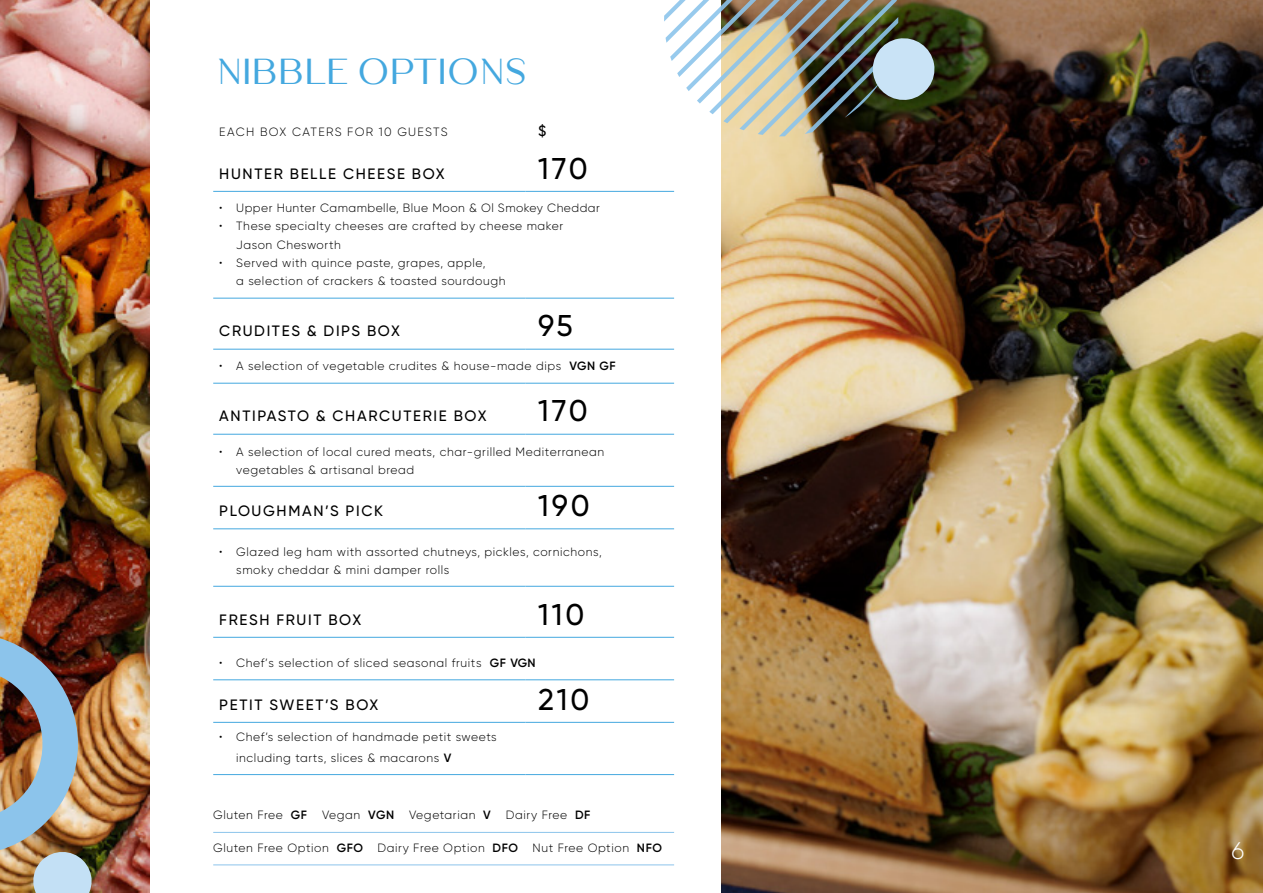
<style>
.page{position:relative;width:1263px;height:893px;background:#fff}
.page>*{position:absolute;margin:0;border:0;box-sizing:border-box;transform-origin:0 0}
.t1{font:36px "Cremona";letter-spacing:.025em;color:#44a8df}
.t2{font:500 30px "Gilroy";letter-spacing:.1em;color:#000}
.t3{font:300 24px "Gilroy";color:#fff}
.t4{font:500 15px "Gilroy";letter-spacing:.11em;color:#000}
.t5{font:300 12px/18px "Gilroy";letter-spacing:.05em;color:#000}
.t6{font:300 12px "Gilroy";letter-spacing:.105em;color:#000}
.s1{font-weight:600}
</style>
<div class="page">
<img style="left:0;top:0;width:149px;height:893px">
<img style="left:721px;top:0;width:542px;height:893px">
<img style="left:664px;top:0;width:273px;height:136px">
<img style="left:0;top:622px;width:94px;height:271px">
<hr style="left:213px;top:832px;width:461px;height:1px;background:#8cc4eb">
<hr style="left:213px;top:865px;width:461px;height:1px;background:#8cc4eb">
<hr style="left:213px;top:191px;width:312px;height:1px;background:#44a8df">
<hr style="left:525px;top:191px;width:149px;height:1px;background:#44a8df">
<hr style="left:213px;top:298px;width:312px;height:1px;background:#44a8df">
<hr style="left:525px;top:298px;width:149px;height:1px;background:#44a8df">
<hr style="left:213px;top:349px;width:312px;height:1px;background:#44a8df">
<hr style="left:525px;top:349px;width:149px;height:1px;background:#44a8df">
<hr style="left:213px;top:383px;width:312px;height:1px;background:#44a8df">
<hr style="left:525px;top:383px;width:149px;height:1px;background:#44a8df">
<hr style="left:213px;top:434px;width:312px;height:1px;background:#44a8df">
<hr style="left:525px;top:434px;width:149px;height:1px;background:#44a8df">
<hr style="left:213px;top:486px;width:312px;height:1px;background:#44a8df">
<hr style="left:525px;top:486px;width:149px;height:1px;background:#44a8df">
<hr style="left:213px;top:529px;width:312px;height:1px;background:#44a8df">
<hr style="left:525px;top:529px;width:149px;height:1px;background:#44a8df">
<hr style="left:213px;top:586px;width:312px;height:1px;background:#44a8df">
<hr style="left:525px;top:586px;width:149px;height:1px;background:#44a8df">
<hr style="left:213px;top:637px;width:312px;height:1px;background:#44a8df">
<hr style="left:525px;top:637px;width:149px;height:1px;background:#44a8df">
<hr style="left:213px;top:680px;width:312px;height:1px;background:#44a8df">
<hr style="left:525px;top:680px;width:149px;height:1px;background:#44a8df">
<hr style="left:213px;top:722px;width:312px;height:1px;background:#44a8df">
<hr style="left:213px;top:774px;width:312px;height:1px;background:#44a8df">
<hr style="left:525px;top:774px;width:149px;height:1px;background:#44a8df">
<hr style="left:525px;top:722px;width:149px;height:1px;background:#44a8df">
<h1 class="t1" style="left:217px;top:51px;width:311px">NIBBLE OPTIONS</h1>
<p class="t6" style="left:219px;top:125px;width:230px">EACH BOX CATERS FOR 10 GUESTS</p>
<p class="t4" style="left:538px;top:122px;width:10px">$</p>
<p class="t4" style="left:219px;top:164px;width:227px">HUNTER BELLE CHEESE BOX</p>
<h2 class="t2" style="left:538px;top:150px;width:51px">170</h2>
<p class="t5" style="left:219px;top:199px;width:382px">• Upper Hunter Camambelle, Blue Moon &amp; Ol Smokey Cheddar</p>
<p class="t5" style="left:236px;top:216px;width:328px;line-height:19.5px;text-indent:-17px">• These specialty cheeses are crafted by cheese maker<br>Jason Chesworth</p>
<p class="t5" style="left:236px;top:254px;width:271px;text-indent:-17px">• Served with quince paste, grapes, apple,<br>a selection of crackers &amp; toasted sourdough</p>
<p class="t4" style="left:219px;top:322px;width:182px">CRUDITES &amp; DIPS BOX</p>
<h2 class="t2" style="left:538px;top:307px;width:36px">95</h2>
<p class="t5" style="left:219px;top:357px;width:398px">• A selection of vegetable crudites &amp; house-made dips <span class="s1">VGN GF</span></p>
<p class="t4" style="left:219px;top:407px;width:269px">ANTIPASTO &amp; CHARCUTERIE BOX</p>
<h2 class="t2" style="left:538px;top:392px;width:51px">170</h2>
<p class="t5" style="left:236px;top:442px;width:370px;text-indent:-17px">• A selection of local cured meats, char-grilled Mediterranean vegetables &amp; artisanal bread</p>
<p class="t4" style="left:219px;top:502px;width:165px">PLOUGHMAN’S PICK</p>
<h2 class="t2" style="left:538px;top:487px;width:53px">190</h2>
<p class="t5" style="left:236px;top:542px;width:367px;text-indent:-17px">• Glazed leg ham with assorted chutneys, pickles, cornichons, smoky cheddar &amp; mini damper rolls</p>
<p class="t4" style="left:219px;top:610px;width:143px">FRESH FRUIT BOX</p>
<h2 class="t2" style="left:538px;top:596px;width:48px">110</h2>
<p class="t5" style="left:219px;top:654px;width:318px">• Chef’s selection of sliced seasonal fruits <span class="s1">GF VGN</span></p>
<p class="t4" style="left:219px;top:695px;width:161px">PETIT SWEET’S BOX</p>
<h2 class="t2" style="left:538px;top:681px;width:53px">210</h2>
<p class="t5" style="left:219px;top:727px;width:5px">•</p>
<p class="t5" style="left:236px;top:726px;width:262px;line-height:21px">Chef’s selection of handmade petit sweets including tarts, slices &amp; macarons <span class="s1">V</span></p>
<p class="t5" style="left:213px;top:806px;width:95px">Gluten Free <span class="s1">GF</span></p>
<p class="t5" style="left:322px;top:806px;width:74px">Vegan <span class="s1">VGN</span></p>
<p class="t5" style="left:409px;top:806px;width:83px">Vegetarian <span class="s1">V</span></p>
<p class="t5" style="left:506px;top:806px;width:86px">Dairy Free <span class="s1">DF</span></p>
<p class="t5" style="left:213px;top:839px;width:450px">Gluten Free Option <span class="s1">GFO</span> Dairy Free Option <span class="s1">DFO</span> Nut Free Option <span class="s1">NFO</span></p>
<h3 class="t3" style="left:1231px;top:836px;width:14px">6</h3>
</div>
